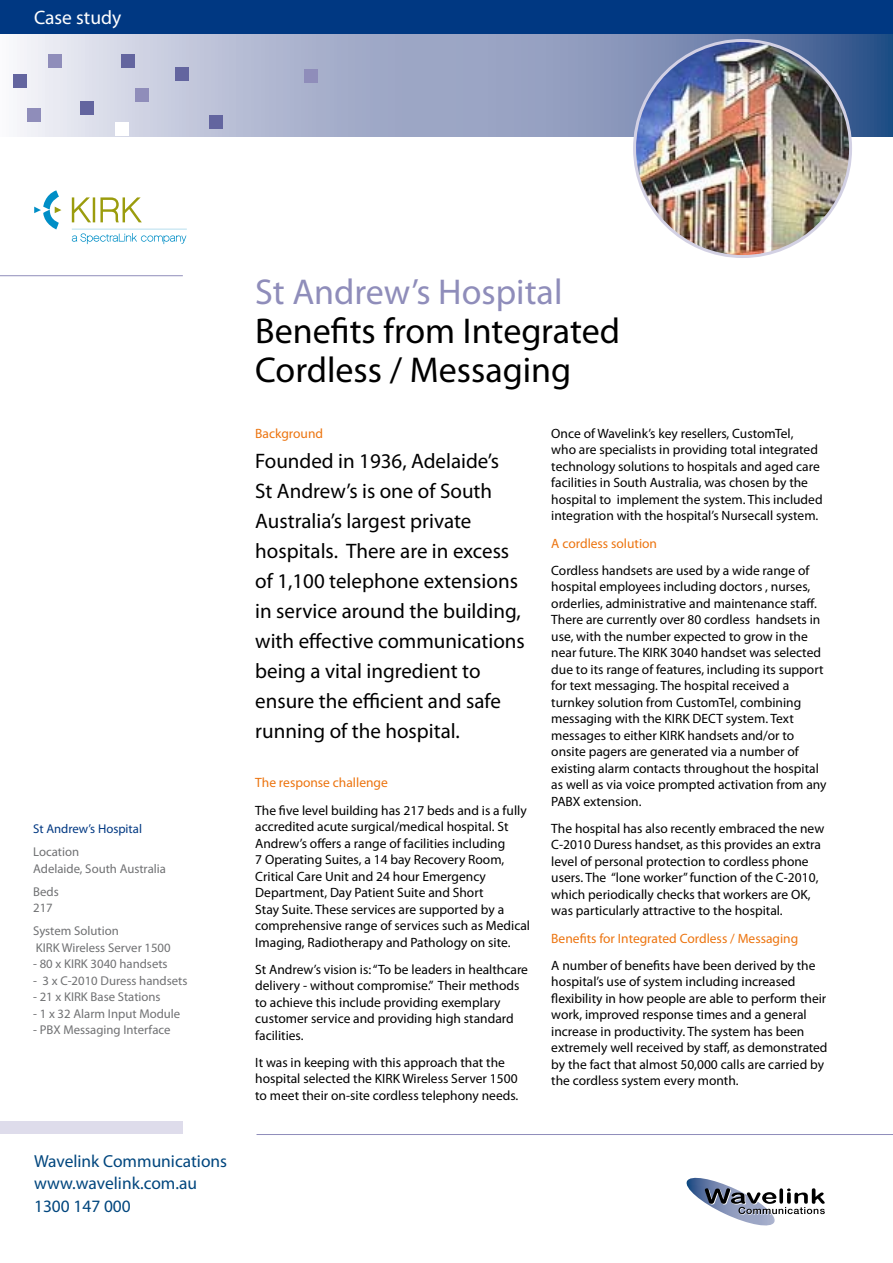
<style>
.page{position:relative;width:893px;height:1263px;background:#fff}
.page>*{position:absolute;margin:0;border:0;box-sizing:border-box;transform-origin:0 0}
.t1{font:36px/39px "Myriad Pro";color:#000}
.t2{font:36px "Myriad Pro";color:#8f8dba}
.t3{font:21px/30px "Myriad Pro";color:#000}
.t4{font:19.5px "Myriad Pro";color:#fff}
.t5{font:17.4px/22.5px "Myriad Pro";color:#00467e}
.t6{font:13.5px/16.5px "Myriad Pro";color:#000}
.t7{font:13.5px "Myriad Pro";color:#ec740f}
.t8{font:12.75px/16.5px "Myriad Pro";color:#707173}
.t9{font:12.75px "Myriad Pro";color:#003882}
</style>
<div class="page">
<svg style="left:20px;top:34px;width:873px;height:102px;background:#a4afca"></svg>
<svg style="left:686px;top:1177px;width:139px;height:48px"></svg>
<svg style="left:34px;top:190px;width:153px;height:54px"></svg>
<div style="left:0;top:1121px;width:183px;height:13px;background:#dedceb"></div>
<hr style="left:0;top:275px;width:183px;height:1px;background:#8f8dba">
<div style="left:135px;top:88px;width:13px;height:13px;background:#8f8dba"></div>
<div style="left:176px;top:68px;width:13px;height:13px;background:#63659f"></div>
<div style="left:209px;top:115px;width:14px;height:13px;background:#63659f"></div>
<div style="left:304px;top:69px;width:13px;height:14px;background:#8f8dba"></div>
<div style="left:122px;top:54px;width:13px;height:14px;background:#63659f"></div>
<div style="left:27px;top:108px;width:13px;height:14px;background:#8f8dba"></div>
<div style="left:80px;top:101px;width:14px;height:14px;background:#63659f"></div>
<div style="left:13px;top:74px;width:13px;height:14px;background:#63659f"></div>
<div style="left:48px;top:54px;width:13px;height:14px;background:#8f8dba"></div>
<div style="left:115px;top:122px;width:13px;height:14px;background:#fff"></div>
<div style="left:0;top:0;width:893px;height:34px;background:#003882"></div>
<hr style="left:256px;top:1134px;width:637px;height:1px;background:#8f8dba">
<img style="left:634px;top:43px;width:216px;height:213px">
<h3 class="t4" style="left:34px;top:5px;width:89px">Case study</h3>
<p class="t9" style="left:33px;top:821px;width:110px">St Andrew’s Hospital</p>
<p class="t8" style="left:33px;top:844px;width:134px">Location<br>Adelaide, South Australia</p>
<p class="t8" style="left:33px;top:883px;width:27px">Beds<br>217</p>
<p class="t8" style="left:33px;top:922px;width:139px">System Solution<br>KIRK Wireless Server 1500</p>
<p class="t8" style="left:33px;top:955px;width:136px">- 80 x KIRK 3040 handsets</p>
<p class="t8" style="left:33px;top:972px;width:156px">- 3 x C-2010 Duress handsets</p>
<p class="t8" style="left:33px;top:988px;width:129px">- 21 x KIRK Base Stations</p>
<p class="t8" style="left:33px;top:1005px;width:149px">- 1 x 32 Alarm Input Module</p>
<p class="t8" style="left:33px;top:1021px;width:139px">- PBX Messaging Interface</p>
<p class="t5" style="left:34px;top:1149px;width:195px">Wavelink Communications www.wavelink.com.au<br>1300 147 000</p>
<h1 class="t2" style="left:255px;top:270px;width:309px">St Andrew’s Hospital</h1>
<h1 class="t1" style="left:255px;top:311px;width:366px">Benefits from Integrated<br>Cordless / Messaging</h1>
<p class="t7" style="left:255px;top:425px;width:69px">Background</p>
<p class="t3" style="left:255px;top:446px;width:271px">Founded in 1936, Adelaide’s<br>St Andrew’s is one of South<br>Australia’s largest private hospitals. There are in excess of 1,100 telephone extensions in service around the building, with effective communications being a vital ingredient to ensure the efficient and safe running of the hospital.</p>
<p class="t7" style="left:255px;top:775px;width:134px">The response challenge</p>
<p class="t6" style="left:255px;top:802px;width:276px">The five level building has 217 beds and is a fully accredited acute surgical/medical hospital. St Andrew’s offers a range of facilities including<br>7 Operating Suites, a 14 bay Recovery Room, Critical Care Unit and 24 hour Emergency Department, Day Patient Suite and Short<br>Stay Suite. These services are supported by a comprehensive range of services such as Medical Imaging, Radiotherapy and Pathology on site.</p>
<p class="t6" style="left:255px;top:961px;width:274px">St Andrew’s vision is: “To be leaders in healthcare delivery - without compromise.” Their methods to achieve this include providing exemplary customer service and providing high standard facilities.</p>
<p class="t6" style="left:255px;top:1054px;width:265px">It was in keeping with this approach that the hospital selected the KIRK Wireless Server 1500 to meet their on-site cordless telephony needs.</p>
<p class="t6" style="left:551px;top:425px;width:273px">Once of Wavelink’s key resellers, CustomTel,<br>who are specialists in providing total integrated technology solutions to hospitals and aged care facilities in South Australia, was chosen by the hospital to implement the system. This included integration with the hospital’s Nursecall system.</p>
<p class="t7" style="left:551px;top:535px;width:107px">A cordless solution</p>
<p class="t6" style="left:551px;top:562px;width:277px">Cordless handsets are used by a wide range of hospital employees including doctors , nurses, orderlies, administrative and maintenance staff.<br>There are currently over 80 cordless handsets in use, with the number expected to grow in the near future. The KIRK 3040 handset was selected due to its range of features, including its support for text messaging. The hospital received a turnkey solution from CustomTel, combining messaging with the KIRK DECT system. Text messages to either KIRK handsets and/or to onsite pagers are generated via a number of existing alarm contacts throughout the hospital as well as via voice prompted activation from any PABX extension.</p>
<p class="t6" style="left:551px;top:820px;width:274px">The hospital has also recently embraced the new C-2010 Duress handset, as this provides an extra level of personal protection to cordless phone users. The “lone worker” function of the C-2010, which periodically checks that workers are OK, was particularly attractive to the hospital.</p>
<p class="t7" style="left:551px;top:930px;width:248px">Benefits for Integrated Cordless / Messaging</p>
<p class="t6" style="left:551px;top:957px;width:278px">A number of benefits have been derived by the hospital’s use of system including increased flexibility in how people are able to perform their work, improved response times and a general increase in productivity. The system has been extremely well received by staff, as demonstrated by the fact that almost 50,000 calls are carried by the cordless system every month.</p>
</div>
